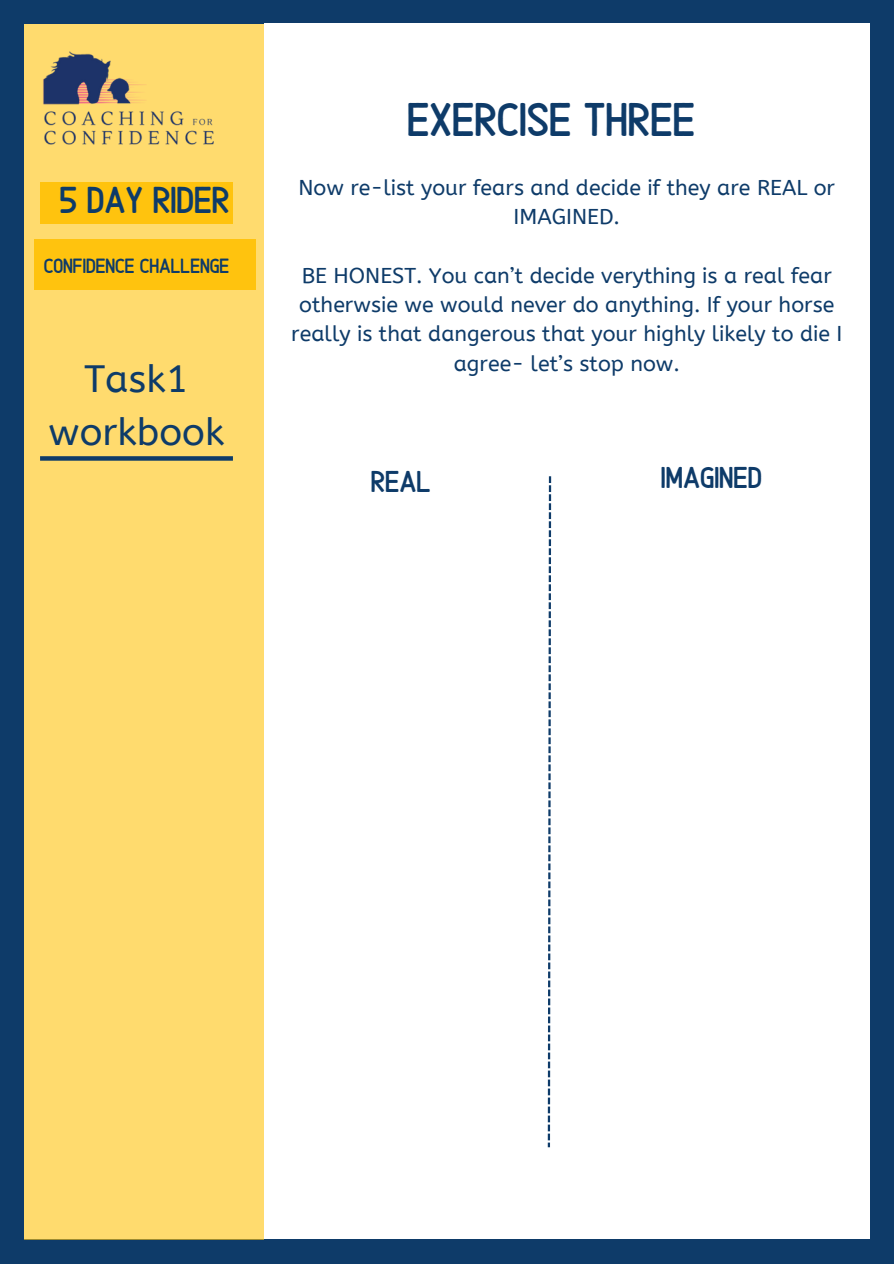
<style>
.page{position:relative;width:894px;height:1264px;background:#fff}
.page>*{position:absolute;margin:0;border:0;box-sizing:border-box;transform-origin:0 0}
.t1{font:47.25px "Alaska";color:#0e3b69}
.t2{font:37.95px/52.8px "A Bee Zee";color:#0e3b69;text-align:center}
.t3{font:37.5px "Alaska";color:#0e3b69}
.t4{font:30.15px "Alaska";color:#0e3b69}
.t5{font:21.45px/29.2px "A Bee Zee";color:#0e3b69;text-align:center}
.t6{font:20.55px "Alaska";color:#0e3b69}
</style>
<div class="page">
<div style="left:0;top:0;width:893px;height:1263px;background:#0e3b69"></div>
<div style="left:24px;top:23px;width:845px;height:1216px;background:#fff"></div>
<div style="left:0;top:0;width:263px;height:1263px;background:#ffdb6e"></div>
<img style="left:34px;top:23px;width:205px;height:122px">
<div style="left:0;top:995px;width:24px;height:268px;background:#0e3b69"></div>
<div style="left:0;top:0;width:24px;height:995px;background:#0e3b69"></div>
<div style="left:2px;top:1239px;width:891px;height:24px;background:#0e3b69"></div>
<div style="left:0;top:0;width:263px;height:23px;background:#0e3b69"></div>
<svg style="left:40px;top:456px;width:193px;height:4px"></svg>
<div style="left:40px;top:182px;width:193px;height:42px;background:#ffc30e"></div>
<div style="left:34px;top:240px;width:221px;height:50px;background:#ffc30e"></div>
<svg style="left:547px;top:476px;width:4px;height:671px"></svg>
<h3 class="t3" style="left:60px;top:171px;width:171px">5 DAY RIDER</h3>
<p class="t6" style="left:44px;top:250px;width:187px">CONFIDENCE CHALLENGE</p>
<h2 class="t2" style="left:49px;top:353px;width:177px">Task1 workbook</h2>
<h1 class="t1" style="left:407px;top:84px;width:289px">EXERCISE THREE</h1>
<p class="t5" style="left:298px;top:173px;width:538px">Now re-list your fears and decide if they are REAL or<br>IMAGINED.</p>
<p class="t5" style="left:291px;top:261px;width:552px">BE HONEST. You can’t decide verything is a real fear otherwsie we would never do anything. If your horse really is that dangerous that your highly likely to die I agree- let’s stop now.</p>
<h3 class="t4" style="left:371px;top:458px;width:61px">REAL</h3>
<h3 class="t4" style="left:660px;top:455px;width:102px">IMAGINED</h3>
</div>
